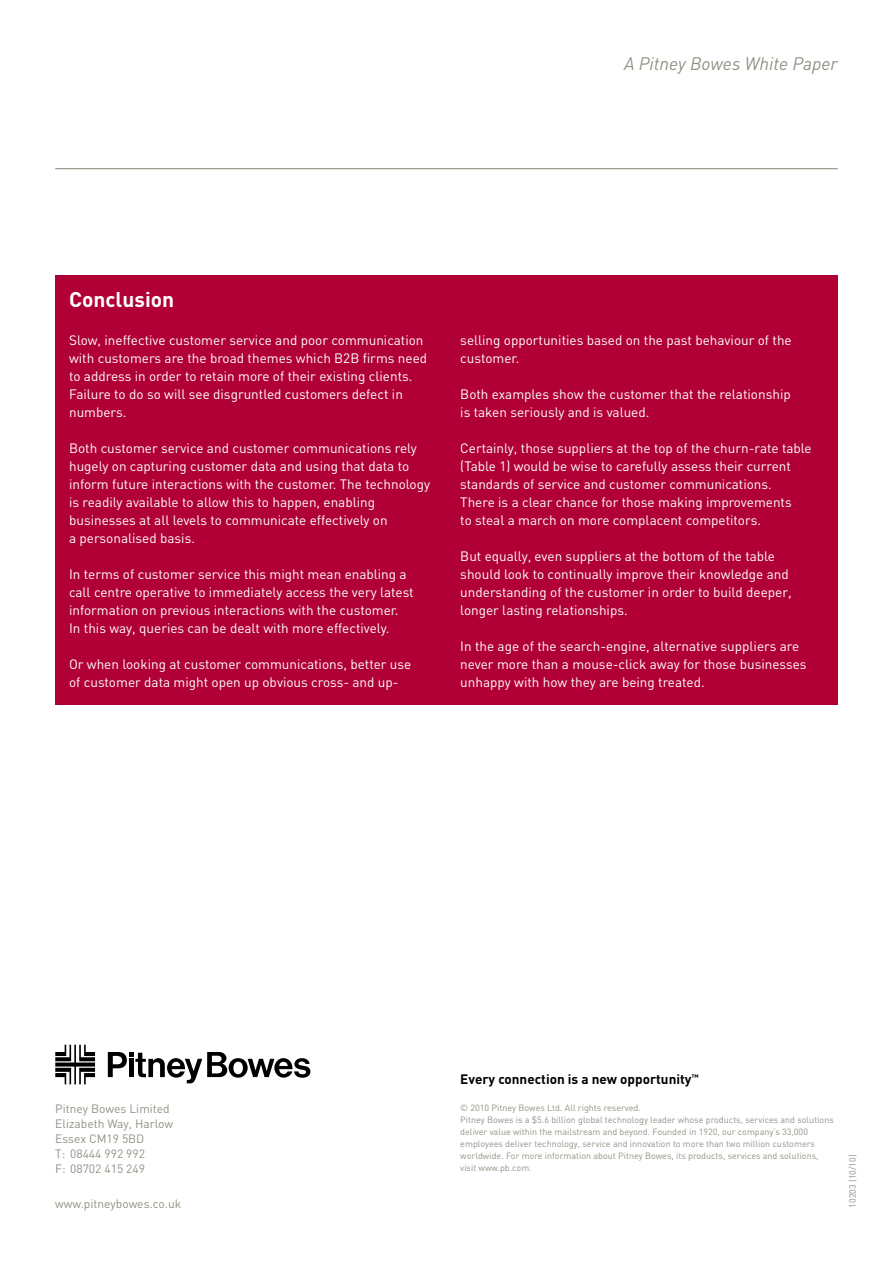
<style>
.page{position:relative;width:893px;height:1263px;background:#fff}
.page>*{position:absolute;margin:0;border:0;box-sizing:border-box;transform-origin:0 0}
.t1{font:700 21px "DIN";color:#fff}
.t2{font:italic 18px "DIN";color:#929185}
.t3{font:13.5px/18px "DIN";color:#fff}
.t4{font:700 13.5px "DIN";color:#000}
.t5{font:12px/15px "DIN";color:#929185}
.t6{font:9px/12px "DIN";color:#929185}
</style>
<div class="page">
<hr style="left:55px;top:168px;width:783px;height:1px;background:#929185">
<svg style="left:108px;top:1052px;width:202px;height:31px"></svg>
<svg style="left:55px;top:1045px;width:40px;height:39px"></svg>
<div style="left:55px;top:320px;width:783px;height:385px;background:#b10035"></div>
<div style="left:55px;top:275px;width:783px;height:45px;background:#b10035"></div>
<h2 class="t2" style="left:624px;top:52px;width:215px">A Pitney Bowes White Paper</h2>
<h1 class="t1" style="left:69px;top:285px;width:107px">Conclusion</h1>
<p class="t3" style="left:69px;top:331px;width:360px">Slow, ineffective customer service and poor communication with customers are the broad themes which B2B firms need to address in order to retain more of their existing clients.<br>Failure to do so will see disgruntled customers defect in numbers.</p>
<p class="t3" style="left:69px;top:439px;width:363px">Both customer service and customer communications rely hugely on capturing customer data and using that data to inform future interactions with the customer. The technology is readily available to allow this to happen, enabling businesses at all levels to communicate effectively on<br>a personalised basis.</p>
<p class="t3" style="left:69px;top:565px;width:346px">In terms of customer service this might mean enabling a call centre operative to immediately access the very latest information on previous interactions with the customer.<br>In this way, queries can be dealt with more effectively.</p>
<p class="t3" style="left:69px;top:655px;width:344px">Or when looking at customer communications, better use of customer data might open up obvious cross- and up-</p>
<p class="t3" style="left:460px;top:331px;width:333px">selling opportunities based on the past behaviour of the customer.</p>
<p class="t3" style="left:460px;top:385px;width:332px">Both examples show the customer that the relationship is taken seriously and is valued.</p>
<p class="t3" style="left:460px;top:439px;width:353px">Certainly, those suppliers at the top of the churn-rate table (Table 1) would be wise to carefully assess their current standards of service and customer communications.<br>There is a clear chance for those making improvements<br>to steal a march on more complacent competitors.</p>
<p class="t3" style="left:460px;top:547px;width:333px">But equally, even suppliers at the bottom of the table should look to continually improve their knowledge and understanding of the customer in order to build deeper, longer lasting relationships.</p>
<p class="t3" style="left:460px;top:637px;width:348px">In the age of the search-engine, alternative suppliers are never more than a mouse-click away for those businesses unhappy with how they are being treated.</p>
<p class="t5" style="left:55px;top:1101px;width:119px">Pitney Bowes Limited<br>Elizabeth Way, Harlow<br>Essex CM19 5BD<br>T: 08444 992 992<br>F: 08702 415 249</p>
<p class="t5" style="left:55px;top:1196px;width:128px">www.pitneybowes.co.uk</p>
<p class="t4" style="left:460px;top:1071px;width:240px">Every connection is a new opportunity<sup>™</sup></p>
<p class="t6" style="left:460px;top:1101px;width:375px">© 2010 Pitney Bowes Ltd. All rights reserved.<br>Pitney Bowes is a $5.6 billion global technology leader whose products, services and solutions deliver value within the mailstream and beyond. Founded in 1920, our company’s 33,000 employees deliver technology, service and innovation to more than two million customers worldwide. For more information about Pitney Bowes, its products, services and solutions, visit www.pb.com.</p>
<p class="t6" style="left:846px;top:1208px;width:55px;rotate:-90deg">10203 (10/10)</p>
</div>
